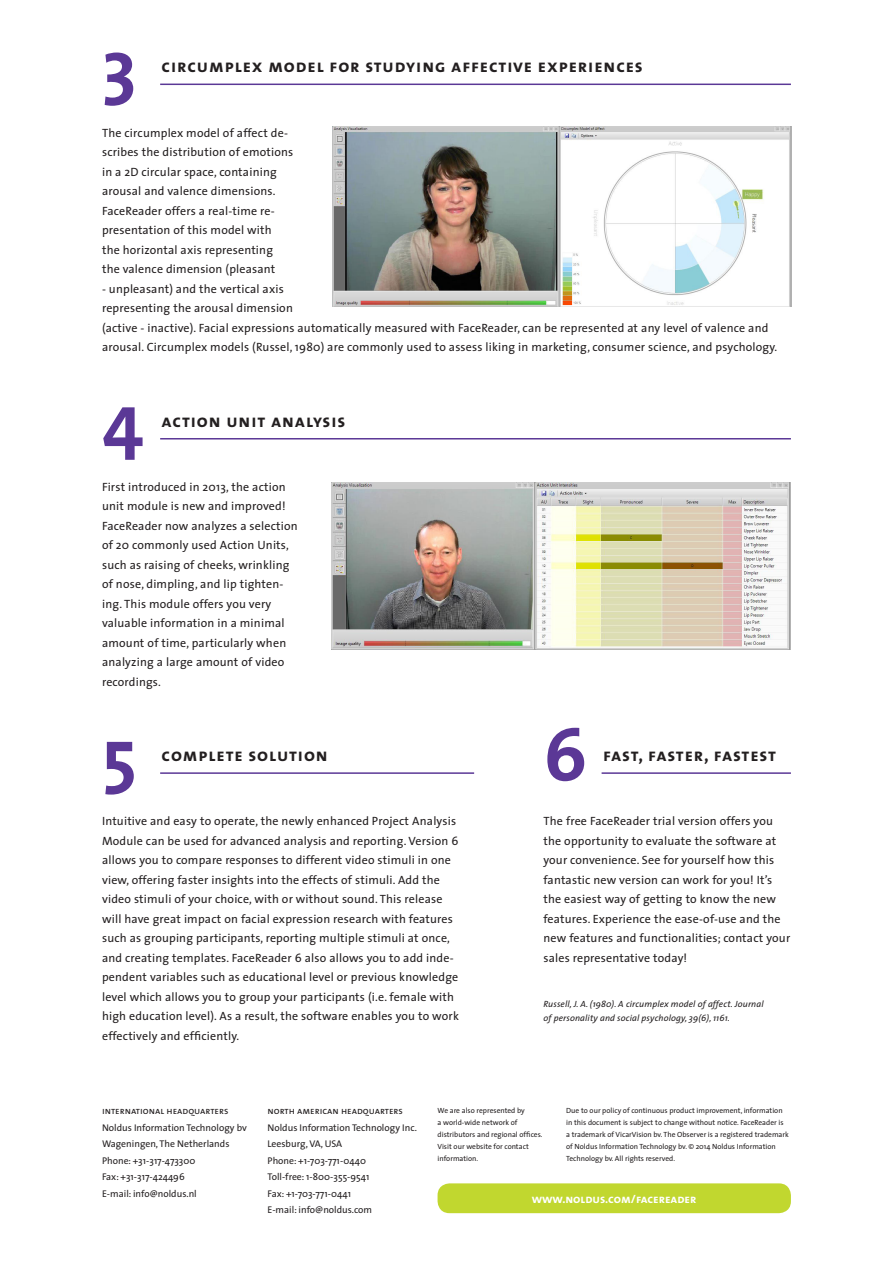
<style>
.page{position:relative;width:893px;height:1263px;background:#fff}
.page>*{position:absolute;margin:0;border:0;box-sizing:border-box;transform-origin:0 0}
.Plain_text{font:700 75px "The Sans";color:#5b3896}
.Plain_text-2{font:18px "The Sans Bold Caps";letter-spacing:.05em;color:#231f20}
.Plain_text-3{font:12px/19.5px "The Sans";letter-spacing:.015em;color:#231f20}
.Plain_text-4{font:12px "The Sans Bold Caps";color:#fff}
.Plain_text-5{font:9.75px "The Sans";color:#231f20}
.Plain_text-6{font:9.75px "The Sans Caps";color:#231f20}
.Plain_text-7{font:italic 9px/13.5px "The Sans";letter-spacing:.015em;color:#231f20}
.Plain_text-8{font:7.5px/12px "The Sans";color:#231f20}
</style>
<div class="page">
<hr style="left:160px;top:84px;width:631px;height:1px;background:#5b3896">
<img style="left:333px;top:127px;width:459px;height:180px">
<hr style="left:160px;top:772px;width:314px;height:2px;background:#5b3896">
<hr style="left:160px;top:438px;width:631px;height:1px;background:#5b3896">
<img style="left:332px;top:482px;width:459px;height:167px">
<hr style="left:602px;top:772px;width:189px;height:2px;background:#5b3896">
<div style="left:438px;top:1183px;width:353px;height:30px;background:#c1d72f;border-radius:12px"></div>
<p class="Plain_text" style="left:102px;top:3px;width:36px">3</p>
<p class="Plain_text-3" style="left:102px;top:122px;width:193px">The circumplex model of affect de&shy;scribes the distribution of emotions</p>
<p class="Plain_text-3" style="left:102px;top:161px;width:176px">in a 2D circular space, containing arousal and valence dimensions.<br>FaceReader offers a real-time re&shy;presentation of this model with the horizontal axis representing the valence dimension (pleasant</p>
<p class="Plain_text-3" style="left:102px;top:278px;width:677px">- unpleasant) and the vertical axis<br>representing the arousal dimension<br>(active - inactive). Facial expressions automatically measured with FaceReader, can be represented at any level of valence and arousal. Circumplex models (Russel, 1980) are commonly used to assess liking in marketing, consumer science, and psychology.</p>
<p class="Plain_text-2" style="left:162px;top:51px;width:483px">circumplex model for studying affective experiences</p>
<p class="Plain_text" style="left:102px;top:358px;width:43px">4</p>
<p class="Plain_text-2" style="left:162px;top:405px;width:185px">action unit analysis</p>
<p class="Plain_text-3" style="left:102px;top:477px;width:197px">First introduced in 2013, the action unit module is new and improved!<br>FaceReader now analyzes a selection of 20 commonly used Action Units, such as raising of cheeks, wrinkling of nose, dimpling, and lip tighten&shy;ing. This module offers you very valuable information in a minimal amount of time, particularly when analyzing a large amount of video recordings.</p>
<p class="Plain_text" style="left:102px;top:692px;width:36px">5</p>
<p class="Plain_text-3" style="left:102px;top:811px;width:358px">Intuitive and easy to operate, the newly enhanced Project Analysis Module can be used for advanced analysis and reporting. Version 6 allows you to compare responses to different video stimuli in one view, offering faster insights into the effects of stimuli. Add the video stimuli of your choice, with or without sound. This release</p>
<p class="Plain_text-3" style="left:102px;top:909px;width:352px">will have great impact on facial expression research with features such as grouping participants, reporting multiple stimuli at once,</p>
<p class="Plain_text-3" style="left:102px;top:948px;width:358px">and creating templates. FaceReader 6 also allows you to add inde&shy;pendent variables such as educational level or previous knowledge level which allows you to group your participants (i.e. female with high education level). As a result, the software enables you to work effectively and efficiently.</p>
<p class="Plain_text-2" style="left:162px;top:740px;width:168px">complete solution</p>
<p class="Plain_text" style="left:543px;top:692px;width:45px">6</p>
<p class="Plain_text-2" style="left:603px;top:740px;width:174px">fast, faster, fastest</p>
<p class="Plain_text-3" style="left:543px;top:811px;width:248px">The free FaceReader trial version offers you the opportunity to evaluate the software at your convenience. See for yourself how this fantastic new version can work for you! It’s the easiest way of getting to know the new features. Experience the ease-of-use and the new features and functionalities; contact your sales representative today!</p>
<p class="Plain_text-7" style="left:543px;top:997px;width:222px">Russell, J. A. (1980). A circumplex model of affect. Journal of personality and social psychology, 39(6), 1161.</p>
<p class="Plain_text-6" style="left:102px;top:1103px;width:128px">international headquarters</p>
<p class="Plain_text-5" style="left:102px;top:1119px;width:146px">Noldus Information Technology bv</p>
<p class="Plain_text-5" style="left:102px;top:1136px;width:129px">Wageningen, The Netherlands</p>
<p class="Plain_text-5" style="left:102px;top:1152px;width:95px">Phone: +31-317-473300</p>
<p class="Plain_text-5" style="left:102px;top:1169px;width:84px">Fax: +31-317-424496</p>
<p class="Plain_text-5" style="left:102px;top:1185px;width:96px">E-mail: info@noldus.nl</p>
<p class="Plain_text-6" style="left:268px;top:1103px;width:137px">north american headquarters</p>
<p class="Plain_text-5" style="left:268px;top:1119px;width:151px">Noldus Information Technology Inc.</p>
<p class="Plain_text-5" style="left:268px;top:1136px;width:76px">Leesburg, VA, USA</p>
<p class="Plain_text-5" style="left:268px;top:1152px;width:100px">Phone: +1-703-771-0440</p>
<p class="Plain_text-5" style="left:268px;top:1169px;width:103px">Toll-free: 1-800-355-9541</p>
<p class="Plain_text-5" style="left:268px;top:1185px;width:85px">Fax: +1-703-771-0441</p>
<p class="Plain_text-5" style="left:268px;top:1202px;width:106px">E-mail: info@noldus.com</p>
<p class="Plain_text-8" style="left:438px;top:1104px;width:107px">We are also represented by<br>a world-wide network of distributors and regional offices.<br>Visit our website for contact information.</p>
<p class="Plain_text-8" style="left:566px;top:1104px;width:224px">Due to our policy of continuous product improvement, information in this document is subject to change without notice. FaceReader is a trademark of VicarVision bv. The Observer is a registered trademark of Noldus Information Technology bv. © 2014 Noldus Information Technology bv. All rights reserved.</p>
<p class="Plain_text-4" style="left:532px;top:1188px;width:166px">www.noldus.com/facereader</p>
</div>
